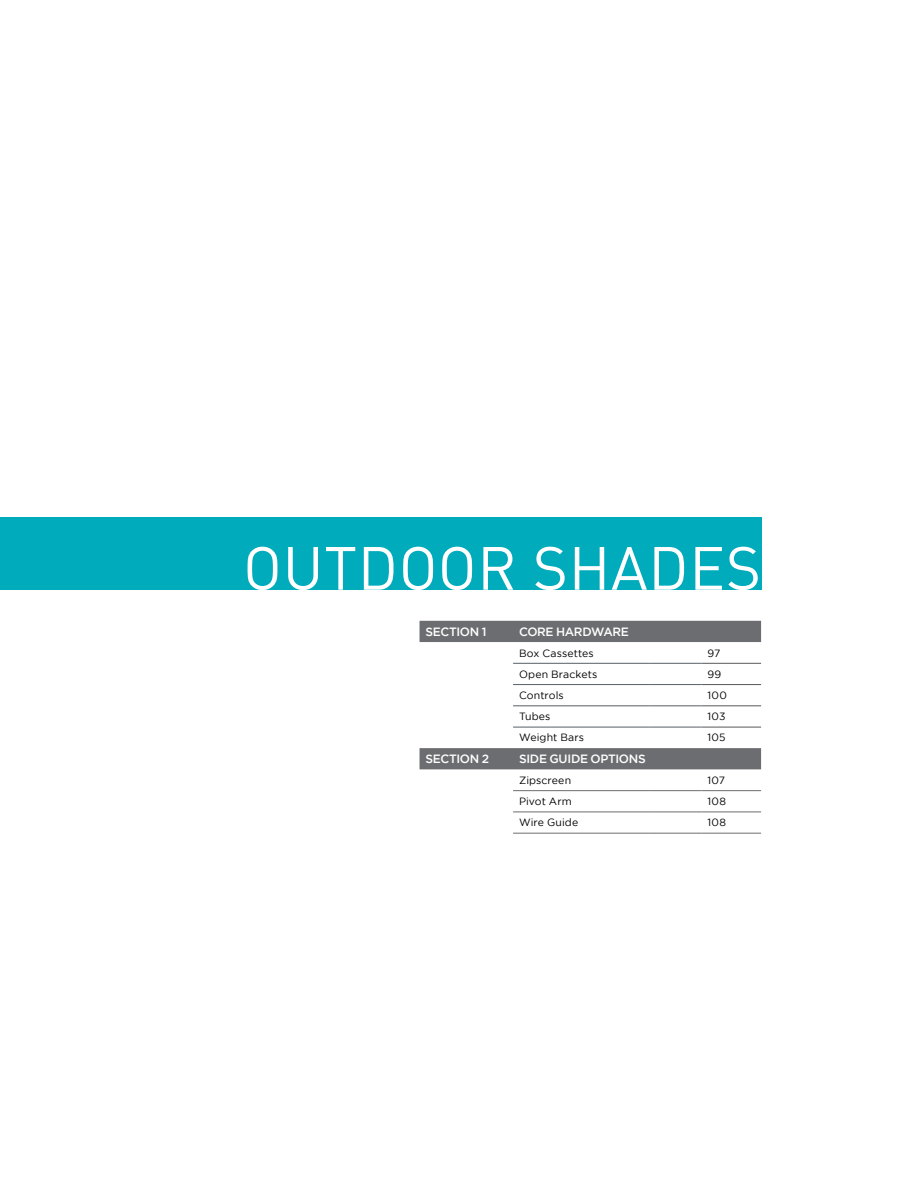
<style>
.page{position:relative;width:918px;height:1188px;background:#fff}
.page>*{position:absolute;margin:0;border:0;box-sizing:border-box;transform-origin:0 0}
.SectionContents_SectionHeading_OutdoorSh{font:60px "DINOT";letter-spacing:.01em;color:#fff}
.Content_-_Number___name{font:500 12px "Gotham";letter-spacing:-.025em;color:#fff}
.Content_-_items{font:10.5px "Gotham";letter-spacing:.01em;color:#000}
</style>
<div class="page">
<div style="left:0;top:517px;width:761px;height:73px;background:#00acbc"></div>
<div style="left:420px;top:621px;width:341px;height:21px;background:#6c6d70"></div>
<div style="left:420px;top:748px;width:341px;height:21px;background:#6c6d70"></div>
<hr style="left:513px;top:663px;width:136px;height:1px;background:#595f65">
<hr style="left:649px;top:663px;width:53px;height:1px;background:#595f65">
<hr style="left:513px;top:684px;width:136px;height:1px;background:#595f65">
<hr style="left:649px;top:684px;width:53px;height:1px;background:#595f65">
<hr style="left:513px;top:706px;width:136px;height:1px;background:#595f65">
<hr style="left:649px;top:706px;width:53px;height:1px;background:#595f65">
<hr style="left:513px;top:727px;width:136px;height:1px;background:#595f65">
<hr style="left:649px;top:727px;width:53px;height:1px;background:#595f65">
<hr style="left:702px;top:663px;width:59px;height:1px;background:#57585a">
<hr style="left:702px;top:684px;width:59px;height:1px;background:#57585a">
<hr style="left:702px;top:706px;width:59px;height:1px;background:#57585a">
<hr style="left:702px;top:727px;width:59px;height:1px;background:#57585a">
<hr style="left:513px;top:790px;width:136px;height:1px;background:#6c6d70">
<hr style="left:649px;top:790px;width:53px;height:1px;background:#6c6d70">
<hr style="left:702px;top:790px;width:59px;height:1px;background:#6c6d70">
<hr style="left:513px;top:812px;width:136px;height:1px;background:#6c6d70">
<hr style="left:649px;top:812px;width:53px;height:1px;background:#6c6d70">
<hr style="left:702px;top:812px;width:59px;height:1px;background:#6c6d70">
<hr style="left:513px;top:833px;width:136px;height:1px;background:#6c6d70">
<hr style="left:649px;top:833px;width:53px;height:1px;background:#6c6d70">
<hr style="left:702px;top:833px;width:59px;height:1px;background:#6c6d70">
<p class="SectionContents_SectionHeading_OutdoorSh" style="left:243px;top:531px;width:520px">OUTDOOR SHADES</p>
<p class="Content_-_Number___name" style="left:426px;top:625px;width:62px">SECTION 1</p>
<p class="Content_-_Number___name" style="left:519px;top:625px;width:111px">CORE HARDWARE</p>
<p class="Content_-_items" style="left:519px;top:647px;width:76px">Box Cassettes</p>
<p class="Content_-_items" style="left:708px;top:647px;width:14px">97</p>
<p class="Content_-_items" style="left:519px;top:668px;width:80px">Open Brackets</p>
<p class="Content_-_items" style="left:708px;top:668px;width:15px">99</p>
<p class="Content_-_items" style="left:519px;top:690px;width:46px">Controls</p>
<p class="Content_-_items" style="left:708px;top:690px;width:21px">100</p>
<p class="Content_-_items" style="left:519px;top:711px;width:33px">Tubes</p>
<p class="Content_-_items" style="left:708px;top:711px;width:20px">103</p>
<p class="Content_-_items" style="left:519px;top:732px;width:66px">Weight Bars</p>
<p class="Content_-_items" style="left:708px;top:732px;width:20px">105</p>
<p class="Content_-_Number___name" style="left:426px;top:752px;width:65px">SECTION 2</p>
<p class="Content_-_Number___name" style="left:519px;top:752px;width:128px">SIDE GUIDE OPTIONS</p>
<p class="Content_-_items" style="left:519px;top:774px;width:54px">Zipscreen</p>
<p class="Content_-_items" style="left:708px;top:774px;width:19px">107</p>
<p class="Content_-_items" style="left:519px;top:796px;width:54px">Pivot Arm</p>
<p class="Content_-_items" style="left:708px;top:796px;width:20px">108</p>
<p class="Content_-_items" style="left:519px;top:817px;width:61px">Wire Guide</p>
<p class="Content_-_items" style="left:708px;top:817px;width:20px">108</p>
</div>
